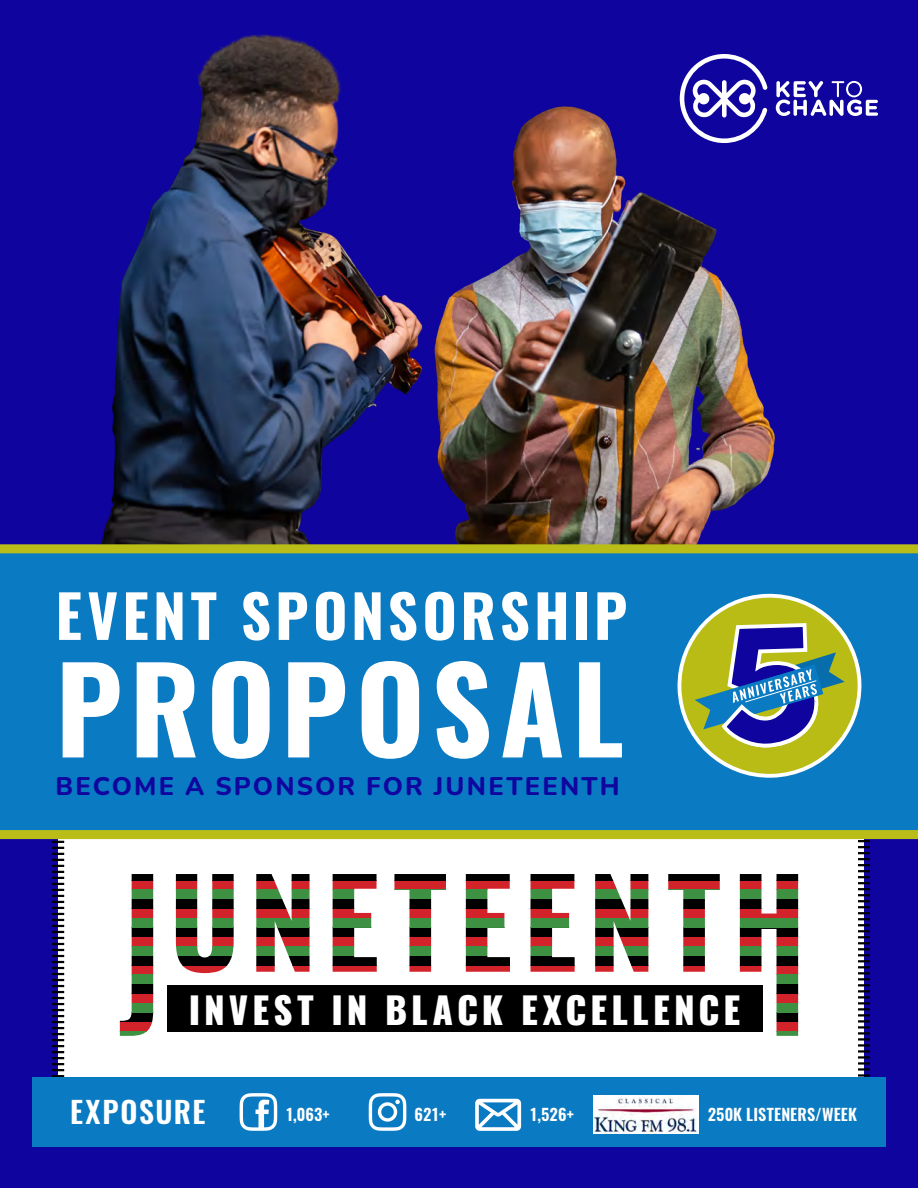
<style>
.page{position:relative;width:918px;height:1188px;background:#0f059e}
.page>*{position:absolute;margin:0;border:0;box-sizing:border-box;transform-origin:0 0}
.t1{font:700 117.6px "Oswald";letter-spacing:.065em;color:#fff}
.t2{font:700 58.8px "Oswald";letter-spacing:.07em;color:#fff}
.t3{font:800 36.45px "Oswald";letter-spacing:.115em;color:#fff}
.t4{font:600 29.7px "Oswald";letter-spacing:.055em;color:#fff}
.t5{font:800 25.5px "Nunito";letter-spacing:.085em;color:#10069f}
.t6{font:600 16.2px "Oswald";letter-spacing:.01em;color:#fff}
</style>
<div class="page">
<img style="left:101px;top:34px;width:754px;height:510px">
<div style="left:50px;top:839px;width:822px;height:238px;background:#fff"></div>
<svg style="left:0;top:544px;width:918px;height:295px;background:#167eb5"></svg>
<svg style="left:674px;top:590px;width:189px;height:191px;background:#6a9380"></svg>
<svg style="left:680px;top:54px;width:88px;height:89px"></svg>
<svg style="left:776px;top:81px;width:102px;height:35px"></svg>
<svg style="left:120px;top:909px;width:678px;height:9px;background:#e78c90"></svg>
<svg style="left:120px;top:881px;width:678px;height:9px;background:#db807f"></svg>
<svg style="left:120px;top:899px;width:678px;height:10px;background:#8b8b8b"></svg>
<svg style="left:120px;top:874px;width:678px;height:7px;background:#646464"></svg>
<svg style="left:120px;top:890px;width:678px;height:9px;background:#a9ceac"></svg>
<svg style="left:120px;top:993px;width:678px;height:10px"></svg>
<svg style="left:120px;top:965px;width:678px;height:9px;background:#e0a4a6"></svg>
<svg style="left:120px;top:937px;width:678px;height:9px;background:#ea9b9e"></svg>
<svg style="left:120px;top:984px;width:678px;height:9px"></svg>
<svg style="left:120px;top:956px;width:678px;height:9px;background:#787878"></svg>
<svg style="left:120px;top:928px;width:678px;height:9px;background:#888"></svg>
<div style="left:120px;top:974px;width:678px;height:10px;background:#fff"></div>
<svg style="left:120px;top:946px;width:678px;height:10px;background:#aaceac"></svg>
<svg style="left:120px;top:918px;width:678px;height:10px;background:#90c093"></svg>
<svg style="left:120px;top:1022px;width:678px;height:9px"></svg>
<svg style="left:120px;top:1012px;width:678px;height:10px"></svg>
<svg style="left:120px;top:1031px;width:678px;height:5px;background:#f0f6f0"></svg>
<svg style="left:120px;top:1003px;width:678px;height:9px"></svg>
<div style="left:167px;top:985px;width:595px;height:47px;background:#000"></div>
<div style="left:32px;top:1077px;width:854px;height:69px;background:#0a7ac2"></div>
<svg style="left:240px;top:1093px;width:37px;height:38px"></svg>
<svg style="left:369px;top:1093px;width:37px;height:38px"></svg>
<img style="left:594px;top:1096px;width:105px;height:38px">
<svg style="left:475px;top:1099px;width:46px;height:32px"></svg>
<h2 class="t2" style="left:56px;top:575px;width:573px">EVENT SPONSORSHIP</h2>
<h1 class="t1" style="left:56px;top:628px;width:570px">PROPOSAL</h1>
<h3 class="t5" style="left:56px;top:768px;width:566px">BECOME A SPONSOR FOR JUNETEENTH</h3>
<h3 class="t3" style="left:189px;top:984px;width:553px">INVEST IN BLACK EXCELLENCE</h3>
<h3 class="t4" style="left:70px;top:1091px;width:137px">EXPOSURE</h3>
<p class="t6" style="left:285px;top:1103px;width:46px">1,063+</p>
<p class="t6" style="left:415px;top:1103px;width:33px">621+</p>
<p class="t6" style="left:530px;top:1103px;width:46px">1,526+</p>
<p class="t6" style="left:708px;top:1103px;width:151px">250K LISTENERS/WEEK</p>
</div>
